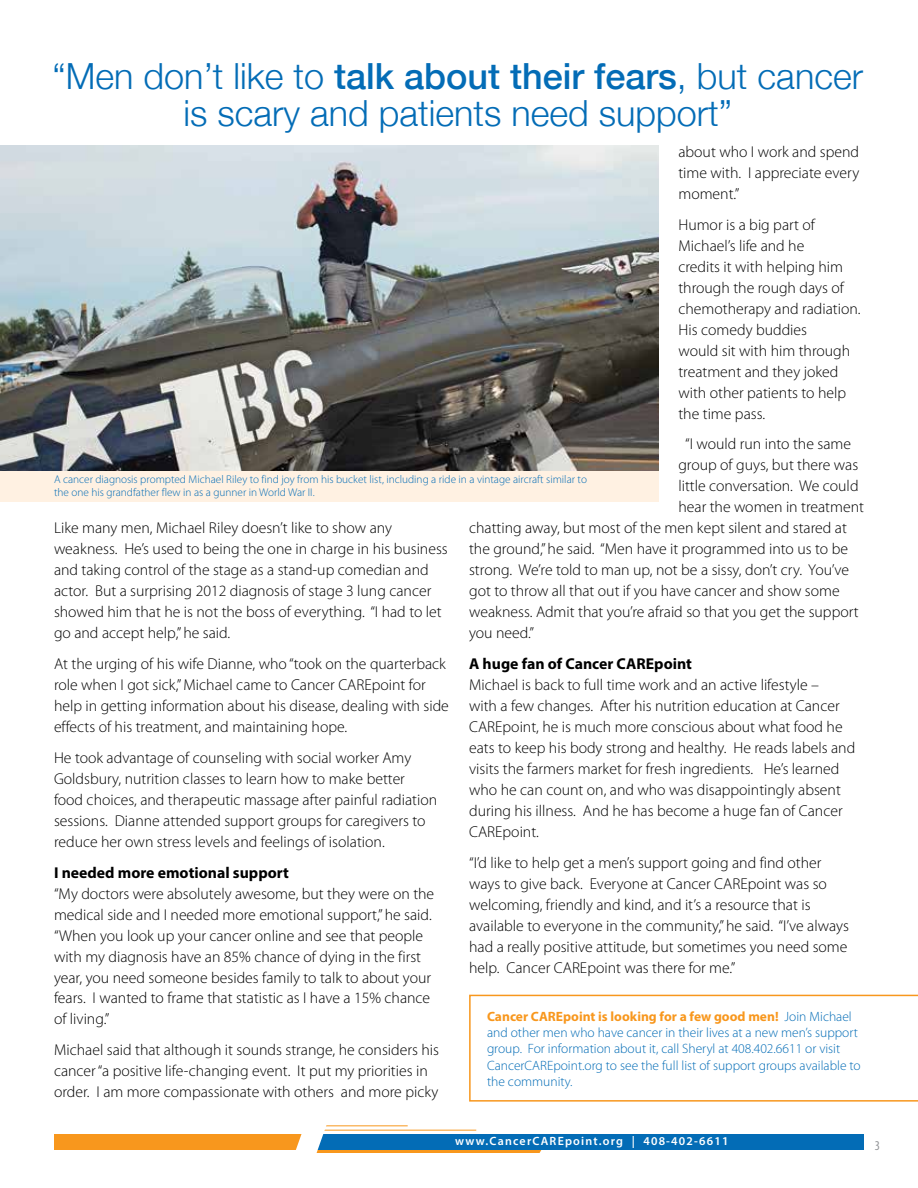
<style>
.page{position:relative;width:918px;height:1188px;background:#fff}
.page>*{position:absolute;margin:0;border:0;box-sizing:border-box;transform-origin:0 0}
.t1{font:300 36px/37.5px "Helvetica Neue";color:#036cb6;text-align:center}
.t2{font:300 15.75px/21px "Myriad Pro";color:#000}
.t3{font:700 15.75px "Myriad Pro";color:#000}
.t4{font:300 13.5px/16.2px "Myriad Pro";color:#036cb6}
.t5{font:condensed 13.5px "Myriad Pro";color:#939598}
.t6{font:600 12px "Myriad Pro";letter-spacing:.1em;color:#fff}
.t7{font:300 11.25px/13.5px "Myriad Pro";color:#036cb6}
.s1{font-weight:500}
.s2{font-weight:700;color:#f8971d}
</style>
<div class="page">
<div style="left:0;top:466px;width:658px;height:35px;background:#fff1e2"></div>
<img style="left:0;top:146px;width:658px;height:324px">
<hr style="left:308px;top:1149px;width:245px;height:3px;background:#f8971d">
<svg style="left:537px;top:1149px;width:46px;height:4px"></svg>
<div style="left:292px;top:1134px;width:572px;height:15px;background:#036cb6"></div>
<div style="left:54px;top:1134px;width:248px;height:15px;background:#f8971d"></div>
<hr style="left:326px;top:1125px;width:82px;height:1px;background:#f8971d">
<hr style="left:322px;top:1130px;width:154px;height:1px;background:#f8971d">
<svg style="left:293px;top:1125px;width:35px;height:28px"></svg>
<svg style="left:469px;top:995px;width:449px;height:107px"></svg>
<h1 class="t1" style="left:53px;top:55px;width:812px">“Men don’t like to <span class="s1">talk about their fears</span>, but cancer is scary and patients need support”</h1>
<p class="t2" style="left:678px;top:141px;width:182px;text-align:justify">about who I work and spend time with. I appreciate every moment.”</p>
<p class="t2" style="left:678px;top:214px;width:184px">Humor is a big part of<br>Michael’s life and he<br>credits it with helping him through the rough days of chemotherapy and radiation.<br>His comedy buddies<br>would sit with him through treatment and they joked with other patients to help the time pass.</p>
<p class="t2" style="left:685px;top:434px;width:167px">“I would run into the same</p>
<p class="t2" style="left:678px;top:455px;width:181px">group of guys, but there was</p>
<p class="t2" style="left:678px;top:476px;width:182px">little conversation. We could</p>
<p class="t2" style="left:678px;top:497px;width:187px">hear the women in treatment</p>
<p class="t2" style="left:469px;top:518px;width:379px">chatting away, but most of the men kept silent and stared at</p>
<p class="t2" style="left:469px;top:539px;width:380px">the ground,” he said. “Men have it programmed into us to be</p>
<p class="t2" style="left:469px;top:560px;width:382px">strong. We’re told to man up, not be a sissy, don’t cry. You’ve</p>
<p class="t2" style="left:469px;top:581px;width:372px">got to throw all that out if you have cancer and show some</p>
<p class="t2" style="left:469px;top:602px;width:391px">weakness. Admit that you’re afraid so that you get the support</p>
<p class="t2" style="left:469px;top:622px;width:66px">you need.”</p>
<p class="t3" style="left:469px;top:654px;width:224px">A huge fan of Cancer CAREpoint</p>
<p class="t2" style="left:469px;top:674px;width:388px">Michael is back to full time work and an active lifestyle –<br>with a few changes. After his nutrition education at Cancer CAREpoint, he is much more conscious about what food he eats to keep his body strong and healthy. He reads labels and visits the farmers market for fresh ingredients. He’s learned who he can count on, and who was disappointingly absent during his illness. And he has become a huge fan of Cancer CAREpoint.</p>
<p class="t2" style="left:469px;top:852px;width:381px">“I’d like to help get a men’s support going and find other ways to give back. Everyone at Cancer CAREpoint was so welcoming, friendly and kind, and it’s a resource that is available to everyone in the community,” he said. “I’ve always had a really positive attitude, but sometimes you need some help. Cancer CAREpoint was there for me.”</p>
<p class="t7" style="left:54px;top:472px;width:535px">A cancer diagnosis prompted Michael Riley to find joy from his bucket list, including a ride in a vintage aircraft similar to the one his grandfather flew in as a gunner in World War II.</p>
<p class="t2" style="left:54px;top:518px;width:395px">Like many men, Michael Riley doesn’t like to show any weakness. He’s used to being the one in charge in his business and taking control of the stage as a stand-up comedian and actor. But a surprising 2012 diagnosis of stage 3 lung cancer showed him that he is not the boss of everything. “I had to let go and accept help,” he said.</p>
<p class="t2" style="left:54px;top:653px;width:396px">At the urging of his wife Dianne, who “took on the quarterback role when I got sick,” Michael came to Cancer CAREpoint for help in getting information about his disease, dealing with side effects of his treatment, and maintaining hope.</p>
<p class="t2" style="left:54px;top:747px;width:385px">He took advantage of counseling with social worker Amy Goldsbury, nutrition classes to learn how to make better food choices, and therapeutic massage after painful radiation sessions. Dianne attended support groups for caregivers to reduce her own stress levels and feelings of isolation.</p>
<p class="t3" style="left:54px;top:862px;width:237px">I needed more emotional support</p>
<p class="t2" style="left:54px;top:883px;width:382px">“My doctors were absolutely awesome, but they were on the medical side and I needed more emotional support,” he said. “When you look up your cancer online and see that people with my diagnosis have an 85% chance of dying in the first year, you need someone besides family to talk to about your fears. I wanted to frame that statistic as I have a 15% chance of living.”</p>
<p class="t2" style="left:54px;top:1039px;width:387px">Michael said that although it sounds strange, he considers his cancer “a positive life-changing event. It put my priorities in order. I am more compassionate with others and more picky</p>
<p class="t4" style="left:487px;top:1008px;width:375px"><span class="s2">Cancer CAREpoint is looking for a few good men!</span> Join Michael and other men who have cancer in their lives at a new men’s support group. For information about it, call Sheryl at 408.402.6611 or visit CancerCAREpoint.org to see the full list of support groups available to the community.</p>
<p class="t6" style="left:455px;top:1133px;width:275px">www.CancerCAREpoint.org | 408-402-6611</p>
<p class="t5" style="left:875px;top:1137px;width:7px">3</p>
</div>
